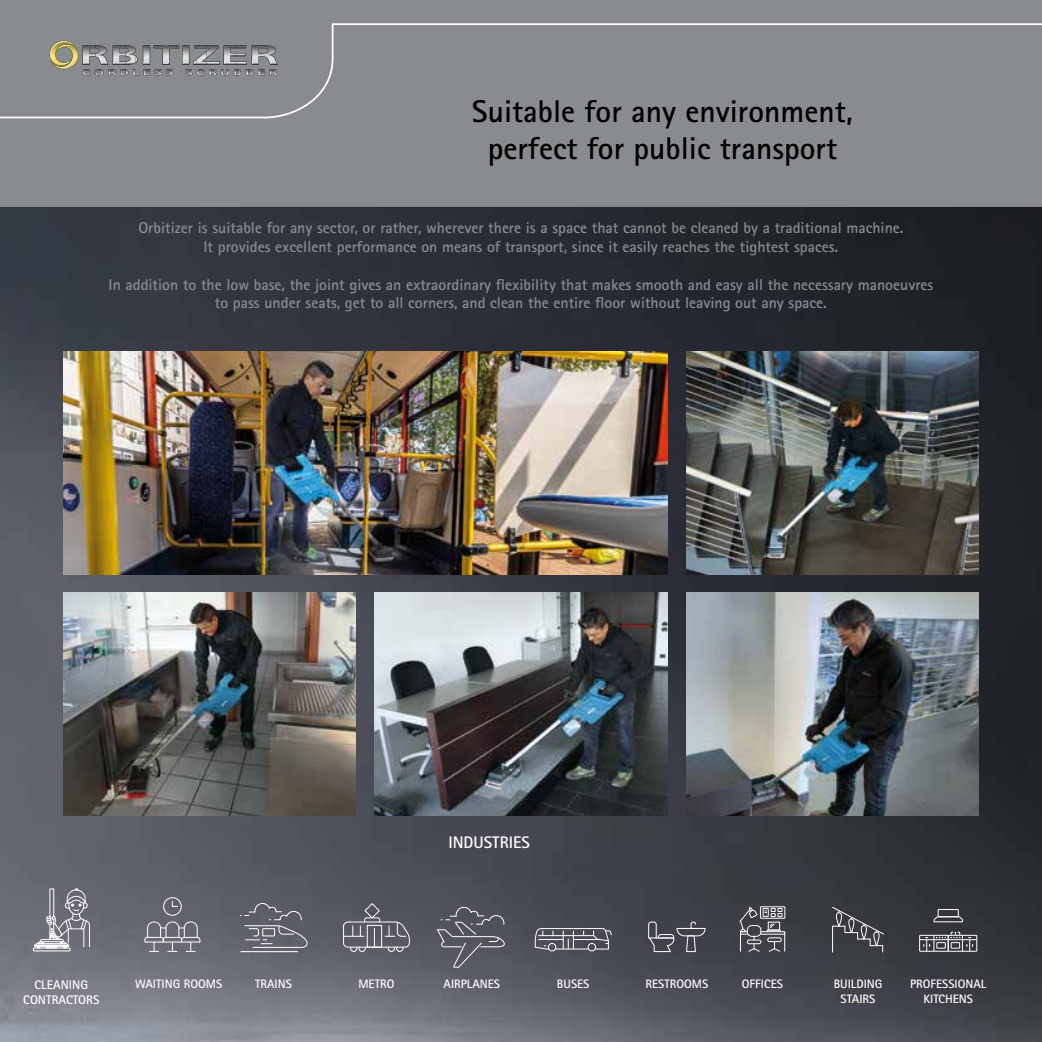
<style>
.page{position:relative;width:1042px;height:1042px;background:#fff}
.page>*{position:absolute;margin:0;border:0;box-sizing:border-box;transform-origin:0 0}
.t1{font:700 31.5px/37.8px "Rotis Sans Serif";color:#000;text-align:center}
.t2{font:700 16.8px "Rotis Sans Serif";color:#fff}
.t3{font:700 15.75px/18.9px "Rotis Sans Serif";color:#898c8e;text-align:center}
.t4{font:700 12.6px "Rotis Sans Serif";color:#fff}
.t5{font:700 12.25px/14.7px "Rotis Sans Serif";color:#fff;text-align:center}
</style>
<div class="page">
<img style="left:0;top:0;width:1042px;height:1042px">
<h1 class="t1" style="left:472px;top:91px;width:382px">Suitable for any environment, perfect for public transport</h1>
<p class="t3" style="left:138px;top:218px;width:767px">Orbitizer is suitable for any sector, or rather, wherever there is a space that cannot be cleaned by a traditional machine.<br>It provides excellent performance on means of transport, since it easily reaches the tightest spaces.</p>
<p class="t3" style="left:109px;top:274px;width:826px">In addition to the low base, the joint gives an extraordinary flexibility that makes smooth and easy all the necessary manoeuvres to pass under seats, get to all corners, and clean the entire floor without leaving out any space.</p>
<p class="t2" style="left:448px;top:831px;width:83px">INDUSTRIES</p>
<p class="t4" style="left:34px;top:976px;width:55px">CLEANING</p>
<p class="t5" style="left:742px;top:976px;width:43px">OFFICES</p>
<p class="t4" style="left:23px;top:991px;width:78px">CONTRACTORS</p>
<p class="t5" style="left:135px;top:976px;width:89px">WAITING ROOMS</p>
<p class="t5" style="left:255px;top:976px;width:38px">TRAINS</p>
<p class="t5" style="left:358px;top:976px;width:38px">METRO</p>
<p class="t5" style="left:444px;top:976px;width:58px">AIRPLANES</p>
<p class="t5" style="left:557px;top:976px;width:34px">BUSES</p>
<p class="t5" style="left:645px;top:976px;width:64px">RESTROOMS</p>
<p class="t5" style="left:910px;top:976px;width:78px">PROFESSIONAL<br>KITCHENS</p>
<p class="t5" style="left:834px;top:976px;width:50px">BUILDING<br>STAIRS</p>
</div>
